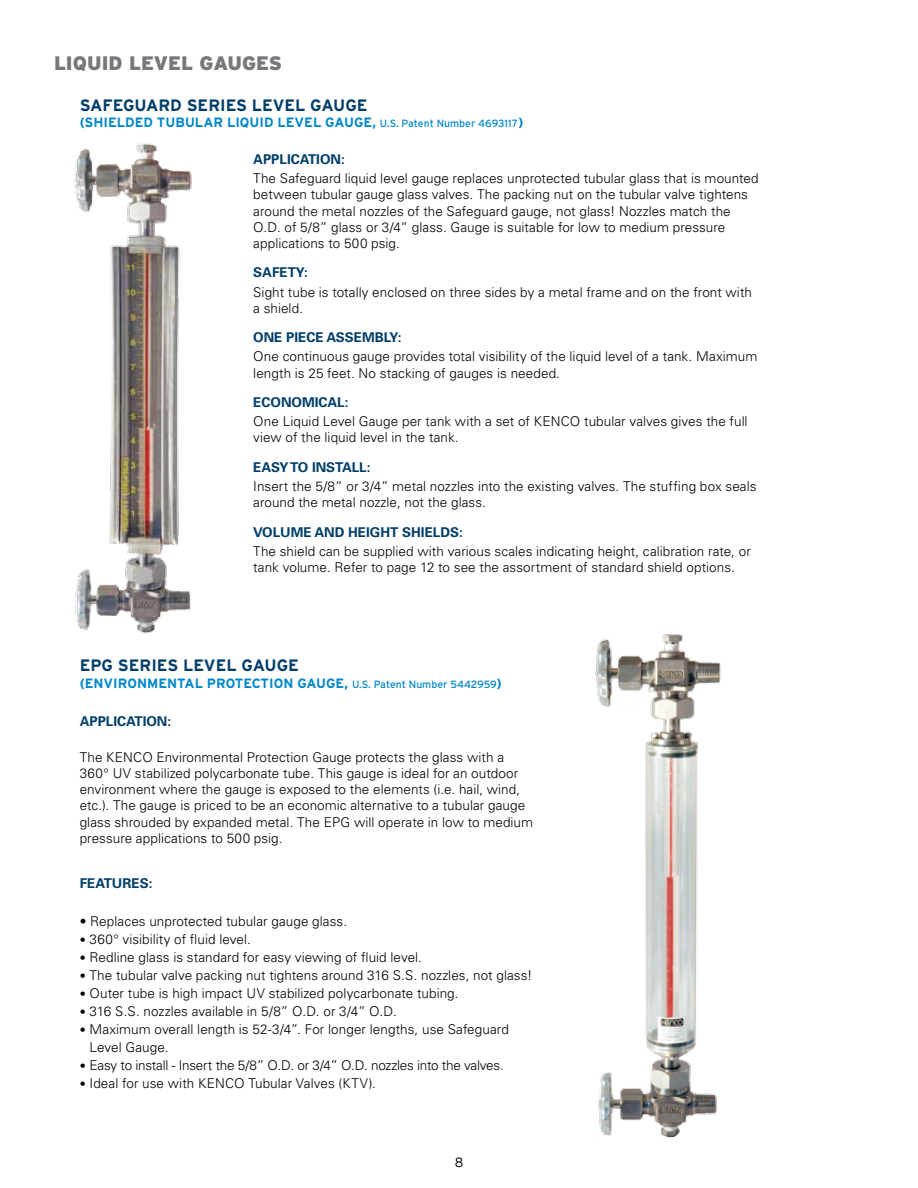
<style>
.page{position:relative;width:918px;height:1188px;background:#fff}
.page>*{position:absolute;margin:0;border:0;box-sizing:border-box;transform-origin:0 0}
.t1{font:900 19.5px "Interstate";color:#77787b}
.t2{font:700 16.5px "Interstate";color:#003e69}
.t3{font:300 13.5px/16.2px "Univers";letter-spacing:.005em;color:#000}
.t4{font:700 13.5px "Univers";color:#003e69}
.t5{font:700 13.5px "Interstate";color:#0087c9}
.t6{font:300 13.5px "Univers";letter-spacing:-.02em;color:#000}
.t7{font:300 13.5px "Interstate";color:#000}
.t8{font:10.5px "Interstate";color:#0087c9}
.s1{font-weight:700;font-size:13.5px}
.s2{font-weight:400;font-size:10.5px}
.s3{font-size:12px}
</style>
<div class="page">
<img style="left:74px;top:143px;width:118px;height:491px">
<img style="left:595px;top:634px;width:126px;height:504px">
<h1 class="t1" style="left:54px;top:52px;width:230px">LIQUID LEVEL GAUGES</h1>
<p class="t2" style="left:80px;top:96px;width:56px">SAF EGUARD</p>
<p class="t2" style="left:187px;top:96px;width:180px">SERI ES LEVEL GAUGE</p>
<p class="t5" style="left:80px;top:114px;width:216px">(SH IELDED TUBULAR LIQUID LEVE</p>
<p class="t8" style="left:313px;top:117px;width:212px"><span class="s1">L GAUGE,</span> U.S. Patent Number 4693117<span class="s1">)</span></p>
<p class="t4" style="left:253px;top:151px;width:9px">APPLICATION</p>
<p class="t4" style="left:341px;top:151px;width:5px">:</p>
<p class="t3" style="left:253px;top:170px;width:507px">The Safeguard liquid level gauge replaces unprotected tubular glass that is mounted between tubular gauge glass valves. The packing nut on the tubular valve tightens around the metal nozzles of the Safeguard gauge, not glass! Nozzles match the O.D. of 5/8” glass or 3/4” glass. Gauge is suitable for low to medium pressure applications to 500 psig.</p>
<p class="t4" style="left:253px;top:264px;width:56px">SAFETY:</p>
<p class="t3" style="left:253px;top:283px;width:500px">Sight tube is totally enclosed on three sides by a metal frame and on the front with a shield.</p>
<p class="t4" style="left:253px;top:329px;width:11px">ONE</p>
<p class="t4" style="left:286px;top:329px;width:9px">PIECE</p>
<p class="t4" style="left:326px;top:329px;width:10px">ASSE</p>
<p class="t4" style="left:362px;top:329px;width:41px">MBLY:</p>
<p class="t3" style="left:253px;top:348px;width:506px">One continuous gauge provides total visibility of the liquid level of a tank. Maximum length is 25 feet. No stacking of gauges is needed.</p>
<p class="t4" style="left:253px;top:394px;width:11px">ECONO</p>
<p class="t4" style="left:302px;top:394px;width:21px">MICAL</p>
<p class="t4" style="left:345px;top:394px;width:5px">:</p>
<p class="t3" style="left:253px;top:413px;width:496px">One Liquid Level Gauge per tank with a set of KENCO tubular valves gives the full view of the liquid level in the tank.</p>
<p class="t4" style="left:253px;top:458px;width:10px">EASY</p>
<p class="t4" style="left:290px;top:458px;width:31px">TO INSTALL</p>
<p class="t4" style="left:367px;top:458px;width:5px">:</p>
<p class="t3" style="left:253px;top:478px;width:505px">Insert the 5/8” or 3/4” metal nozzles into the existing valves. The stuffing box seals around the metal nozzle, not the glass.</p>
<p class="t4" style="left:253px;top:523px;width:10px">VOL</p>
<p class="t4" style="left:280px;top:523px;width:131px">UMEAND HEIGHT SHIEL</p>
<p class="t4" style="left:440px;top:523px;width:24px">DS:</p>
<p class="t3" style="left:253px;top:543px;width:499px">The shield can be supplied with various scales indicating height, calibration rate, or tank volume. Refer to page 12 to see the assortment of standard shield options.</p>
<p class="t2" style="left:80px;top:656px;width:49px">EPG SERI</p>
<p class="t2" style="left:157px;top:656px;width:141px">ES LEVEL GAUGE</p>
<p class="t5" style="left:80px;top:675px;width:424px">(ENVIRONMENTAL PROTECTION GAUGE, <span class="s2">U.S. Patent Number 5442959</span>)</p>
<p class="t4" style="left:80px;top:713px;width:9px">APPLICATION</p>
<p class="t4" style="left:167px;top:713px;width:5px">:</p>
<p class="t3" style="left:80px;top:748px;width:455px">The KENCO Environmental Protection Gauge protects the glass with a 360° UV stabilized polycarbonate tube. This gauge is ideal for an outdoor environment where the gauge is exposed to the elements (i.e. hail, wind, etc.). The gauge is priced to be an economic alternative to a tubular gauge glass shrouded by expanded metal. The EPG will operate in low to medium pressure applications to 500 psig.</p>
<p class="t4" style="left:80px;top:875px;width:74px">FEATU RES:</p>
<p class="t3" style="left:80px;top:912px;width:269px">• Replaces unprotected tubular gauge glass.</p>
<p class="t3" style="left:80px;top:930px;width:173px"><span class="s3">•</span> 360° visibility of fluid level.</p>
<p class="t3" style="left:80px;top:948px;width:344px"><span class="s3">•</span> Redline glass is standard for easy viewing of fluid level.</p>
<p class="t3" style="left:80px;top:966px;width:454px"><span class="s3">•</span> The tubular valve packing nut tightens around 316 S.S. nozzles, not glass!</p>
<p class="t3" style="left:80px;top:984px;width:380px"><span class="s3">•</span> Outer tube is high impact UV stabilized polycarbonate tubing.</p>
<p class="t3" style="left:80px;top:1002px;width:319px"><span class="s3">•</span> 316 S.S. nozzles available in 5/8” O.D. or 3/4” O.D.</p>
<p class="t3" style="left:89px;top:1019px;width:421px;line-height:18px;text-indent:-10px"><span class="s3">•</span> Maximum overall length is 52-3/4”. For longer lengths, use Safeguard<br>Level Gauge.</p>
<p class="t6" style="left:80px;top:1057px;width:426px"><span class="s3">•</span> Easy to install - Insert the 5/8” O.D. or 3/4” O.D. nozzles into the valves.</p>
<p class="t3" style="left:80px;top:1074px;width:298px"><span class="s3">•</span> Ideal for use with KENCO Tubular Valves (KTV).</p>
<p class="t7" style="left:455px;top:1155px;width:10px">8</p>
</div>
